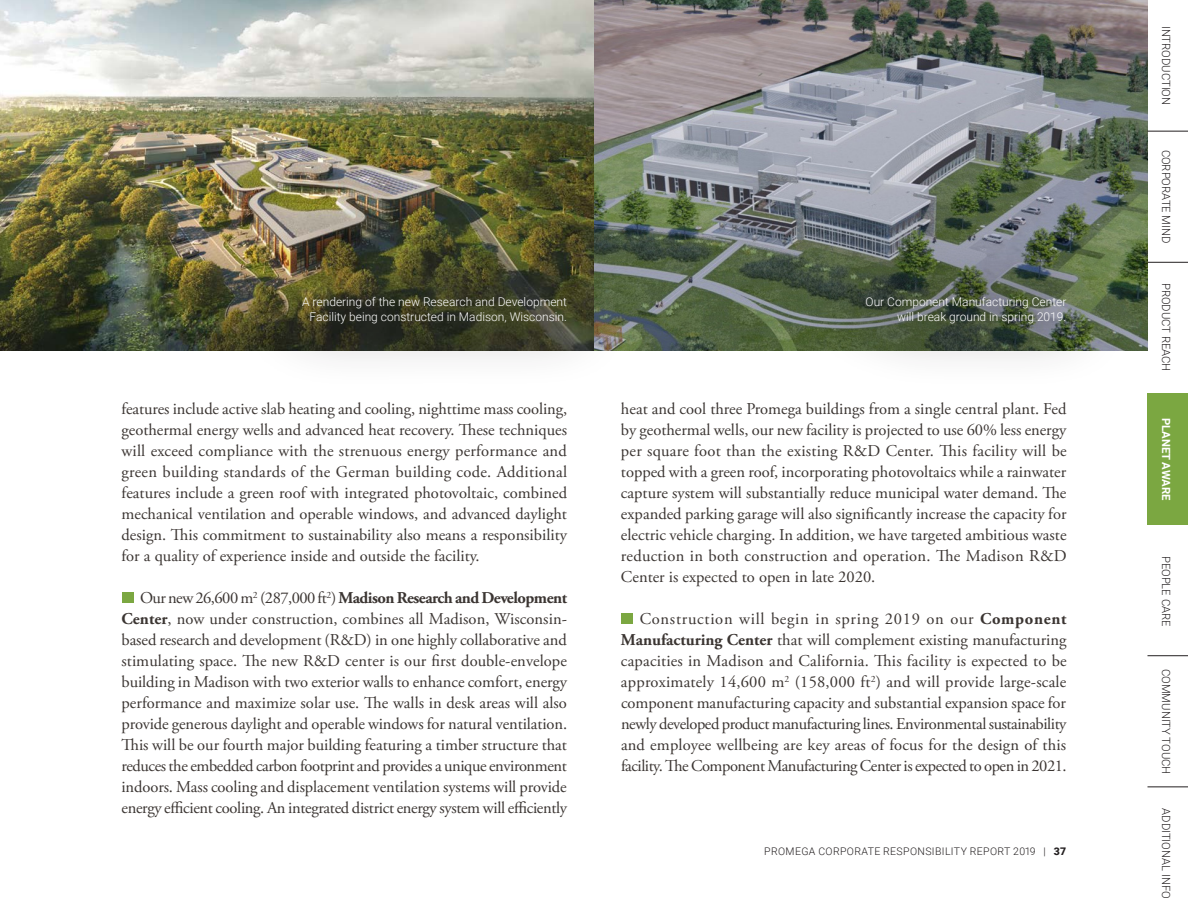
<style>
.page{position:relative;width:1188px;height:918px;background:#fff}
.page>*{position:absolute;margin:0;border:0;box-sizing:border-box;transform-origin:0 0}
.Body{font:16.5px/21px "Adobe Garamond Pro";letter-spacing:-.01em;color:#3b3532;text-align:justify}
.Figure_legend{font:300 12px/15px "Roboto";color:#fff;text-align:right}
.t1{font:300 11.25px "Roboto";color:#231f20}
.t2{font:700 11.25px "Roboto";color:#fff}
.t3{font:300 10.5px "Roboto";letter-spacing:.035em;color:#231f20}
.s1{font-weight:700}
.s2{font-weight:900}
</style>
<div class="page">
<img style="left:0;top:0;width:1148px;height:351px">
<div style="left:1148px;top:393px;width:40px;height:132px;background:#7ba741"></div>
<hr style="left:1148px;top:131px;width:40px;height:1px;background:#231f20">
<hr style="left:1148px;top:262px;width:40px;height:1px;background:#231f20">
<hr style="left:1148px;top:655px;width:40px;height:1px;background:#231f20">
<hr style="left:1148px;top:787px;width:40px;height:1px;background:#231f20">
<div style="left:236px;top:228px;width:399px;height:164px;background:#231f20;opacity:.25"></div>
<div style="left:799px;top:228px;width:335px;height:164px;background:#231f20;opacity:.25"></div>
<div style="left:122px;top:592px;width:12px;height:11px;background:#7ba741"></div>
<div style="left:621px;top:613px;width:12px;height:11px;background:#7ba741"></div>
<p class="Figure_legend" style="left:302px;top:294px;width:266px">A rendering of the new Research and Development<br>Facility being constructed in Madison, Wisconsin.</p>
<p class="Figure_legend" style="left:866px;top:294px;width:202px">Our Component Manufacturing Center will break ground in spring 2019.</p>
<p class="Body" style="left:122px;top:399px;width:447px">features include active slab heating and cooling, nighttime mass cooling, geothermal energy wells and advanced heat recovery. These techniques will exceed compliance with the strenuous energy performance and green building standards of the German building code. Additional features include a green roof with integrated photovoltaic, combined mechanical ventilation and operable windows, and advanced daylight design. This commitment to sustainability also means a responsibility for a quality of experience inside and outside the facility.</p>
<p class="Body" style="left:121px;top:588px;width:447px;text-indent:19px">Our new 26,600 m<sup>2</sup> (287,000 ft<sup>2</sup>) <span class="s1">Madison Research and Development Center</span>, now under construction, combines all Madison, Wisconsin&shy;based research and development (R&amp;D) in one highly collaborative and stimulating space. The new R&amp;D center is our first double-envelope building in Madison with two exterior walls to enhance comfort, energy performance and maximize solar use. The walls in desk areas will also provide generous daylight and operable windows for natural ventilation.<br>This will be our fourth major building featuring a timber structure that reduces the embedded carbon footprint and provides a unique environment indoors. Mass cooling and displacement ventilation systems will provide energy efficient cooling. An integrated district energy system will efficiently</p>
<p class="Body" style="left:621px;top:399px;width:447px">heat and cool three Promega buildings from a single central plant. Fed by geothermal wells, our new facility is projected to use 60% less energy per square foot than the existing R&amp;D Center. This facility will be topped with a green roof, incorporating photovoltaics while a rainwater capture system will substantially reduce municipal water demand. The expanded parking garage will also significantly increase the capacity for electric vehicle charging. In addition, we have targeted ambitious waste reduction in both construction and operation. The Madison R&amp;D Center is expected to open in late 2020.</p>
<p class="Body" style="left:621px;top:609px;width:447px;text-indent:19px">Construction will begin in spring 2019 on our <span class="s1">Component Manufacturing Center</span> that will complement existing manufacturing capacities in Madison and California. This facility is expected to be approximately 14,600 m<sup>2</sup> (158,000 ft<sup>2</sup>) and will provide large-scale component manufacturing capacity and substantial expansion space for newly developed product manufacturing lines. Environmental sustainability and employee wellbeing are key areas of focus for the design of this facility. The Component Manufacturing Center is expected to open in 2021.</p>
<p class="t3" style="left:764px;top:844px;width:304px">PROMEGA CORPORATE RESPONSIBILITY REPORT 2019 | <span class="s2">37</span></p>
<p class="t1" style="left:1174px;top:26px;width:81px;rotate:90deg">INTRODUCTION</p>
<p class="t1" style="left:1174px;top:150px;width:95px;rotate:90deg">CORPORATE MIND</p>
<p class="t1" style="left:1174px;top:283px;width:90px;rotate:90deg">PRODUCT REACH</p>
<p class="t2" style="left:1174px;top:418px;width:84px;rotate:90deg">PLANET AWARE</p>
<p class="t1" style="left:1174px;top:556px;width:72px;rotate:90deg">PEOPLE CARE</p>
<p class="t1" style="left:1174px;top:669px;width:107px;rotate:90deg">COMMUNITY TOUCH</p>
<p class="t1" style="left:1174px;top:808px;width:92px;rotate:90deg">ADDITIONAL INFO</p>
</div>
